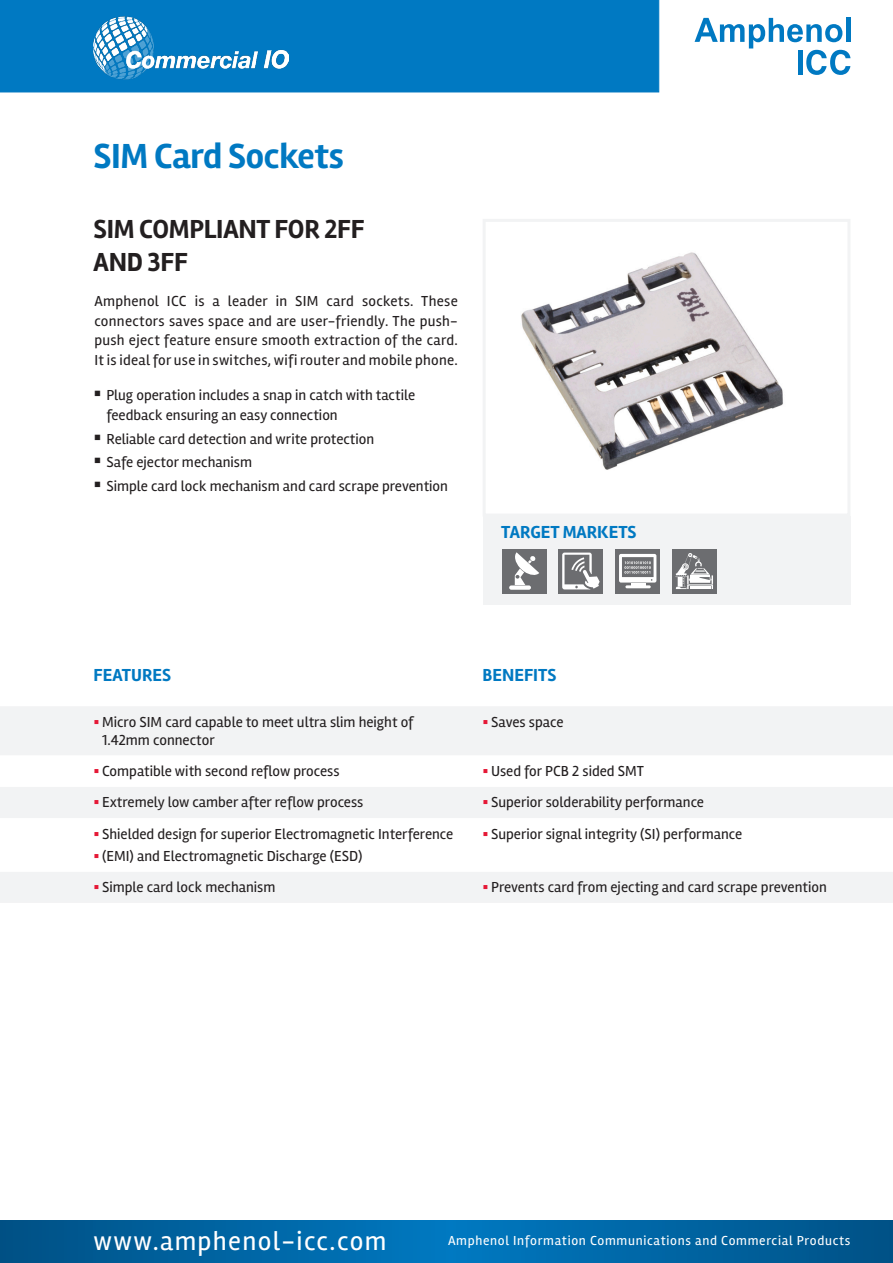
<style>
.page{position:relative;width:893px;height:1263px;background:#fff}
.page>*{position:absolute;margin:0;border:0;box-sizing:border-box;transform-origin:0 0}
.t1{font:700 36px "Rambla";letter-spacing:-.01em;color:#0079c2}
.t2{font:700 27px/32.4px "Rambla";letter-spacing:-.01em;color:#231f20}
.t3{font:27px "Rambla";letter-spacing:.05em;color:#fff}
.t4{font:700 18px "Rambla";color:#0079c2}
.t5{font:15px/19.5px "Rambla";color:#231f20}
.t6{font:13.5px "Rambla";letter-spacing:.05em;color:#fff}
.s1{color:#e51836}
</style>
<div class="page">
<div style="left:0;top:0;width:659px;height:92px;background:#0079c2"></div>
<svg style="left:695px;top:18px;width:155px;height:57px"></svg>
<hr style="left:846px;top:18px;width:4px;height:24px;background:#0079c2">
<svg style="left:0;top:1220px;width:893px;height:25px;background:#0064a2"></svg>
<svg style="left:0;top:1245px;width:893px;height:18px;background:#0064a2"></svg>
<img style="left:521px;top:252px;width:262px;height:218px">
<div style="left:483px;top:219px;width:367px;height:297px;border:3px solid #f2f3f4"></div>
<div style="left:483px;top:516px;width:367px;height:89px;background:#f2f3f4"></div>
<div style="left:502px;top:549px;width:45px;height:44px;background:#6c6d70"></div>
<div style="left:509px;top:585px;width:22px;height:5px;background:#fff;border-radius:2px"></div>
<svg style="left:514px;top:552px;width:25px;height:33px"></svg>
<div style="left:558px;top:549px;width:45px;height:44px;background:#6c6d70"></div>
<svg style="left:562px;top:553px;width:38px;height:36px"></svg>
<div style="left:615px;top:549px;width:45px;height:44px;background:#6c6d70"></div>
<hr style="left:625px;top:585px;width:26px;height:3px;background:#fff">
<svg style="left:619px;top:554px;width:37px;height:31px"></svg>
<img style="left:94px;top:16px;width:194px;height:63px">
<div style="left:0;top:707px;width:893px;height:196px;background:#f2f3f4"></div>
<svg style="left:0;top:755px;width:893px;height:117px"></svg>
<div style="left:672px;top:549px;width:45px;height:44px;background:#6c6d70"></div>
<svg style="left:676px;top:553px;width:37px;height:36px"></svg>
<p class="t1" style="left:94px;top:135px;width:252px">SIM Card Sockets</p>
<p class="t2" style="left:94px;top:214px;width:272px">SIM COMPLIANT FOR 2FF<br>AND 3FF</p>
<p class="t5" style="left:94px;top:291px;width:365px;text-align:justify">Amphenol ICC is a leader in SIM card sockets. These connectors saves space and are user-friendly. The push&shy;push eject feature ensure smooth extraction of the card.<br>It is ideal for use in switches, wifi router and mobile phone.</p>
<p class="t5" style="left:106px;top:386px;width:310px;text-indent:-13px">▪ Plug operation includes a snap in catch with tactile feedback ensuring an easy connection</p>
<p class="t5" style="left:94px;top:429px;width:282px">▪ Reliable card detection and write protection</p>
<p class="t5" style="left:94px;top:453px;width:160px">▪ Safe ejector mechanism</p>
<p class="t5" style="left:94px;top:476px;width:356px">▪ Simple card lock mechanism and card scrape prevention</p>
<p class="t4" style="left:501px;top:521px;width:137px">TARGET MARKETS</p>
<p class="t4" style="left:94px;top:664px;width:79px">FEATURES</p>
<p class="t4" style="left:483px;top:664px;width:75px">BENEFITS</p>
<p class="t5" style="left:102px;top:713px;width:313px;line-height:18px;text-indent:-9px"><span class="s1">▪</span> Micro SIM card capable to meet ultra slim height of<br>1.42mm connector</p>
<p class="t5" style="left:483px;top:712px;width:82px"><span class="s1">▪</span> Saves space</p>
<p class="t5" style="left:94px;top:761px;width:248px"><span class="s1">▪</span> Compatible with second reflow process</p>
<p class="t5" style="left:483px;top:761px;width:163px"><span class="s1">▪</span> Used for PCB 2 sided SMT</p>
<p class="t5" style="left:94px;top:793px;width:271px"><span class="s1">▪</span> Extremely low camber after reflow process</p>
<p class="t5" style="left:483px;top:793px;width:223px"><span class="s1">▪</span> Superior solderability performance</p>
<p class="t5" style="left:94px;top:824px;width:361px"><span class="s1">▪</span> Shielded design for superior Electromagnetic Interference</p>
<p class="t5" style="left:94px;top:846px;width:270px"><span class="s1">▪</span> (EMI) and Electromagnetic Discharge (ESD)</p>
<p class="t5" style="left:483px;top:824px;width:261px"><span class="s1">▪</span> Superior signal integrity (SI) performance</p>
<p class="t5" style="left:94px;top:877px;width:183px"><span class="s1">▪</span> Simple card lock mechanism</p>
<p class="t5" style="left:483px;top:877px;width:346px"><span class="s1">▪</span> Prevents card from ejecting and card scrape prevention</p>
<h2 class="t3" style="left:94px;top:1224px;width:294px">www.amphenol-icc.com</h2>
<p class="t6" style="left:448px;top:1232px;width:404px">Amphenol Information Communications and Commercial Products</p>
</div>
